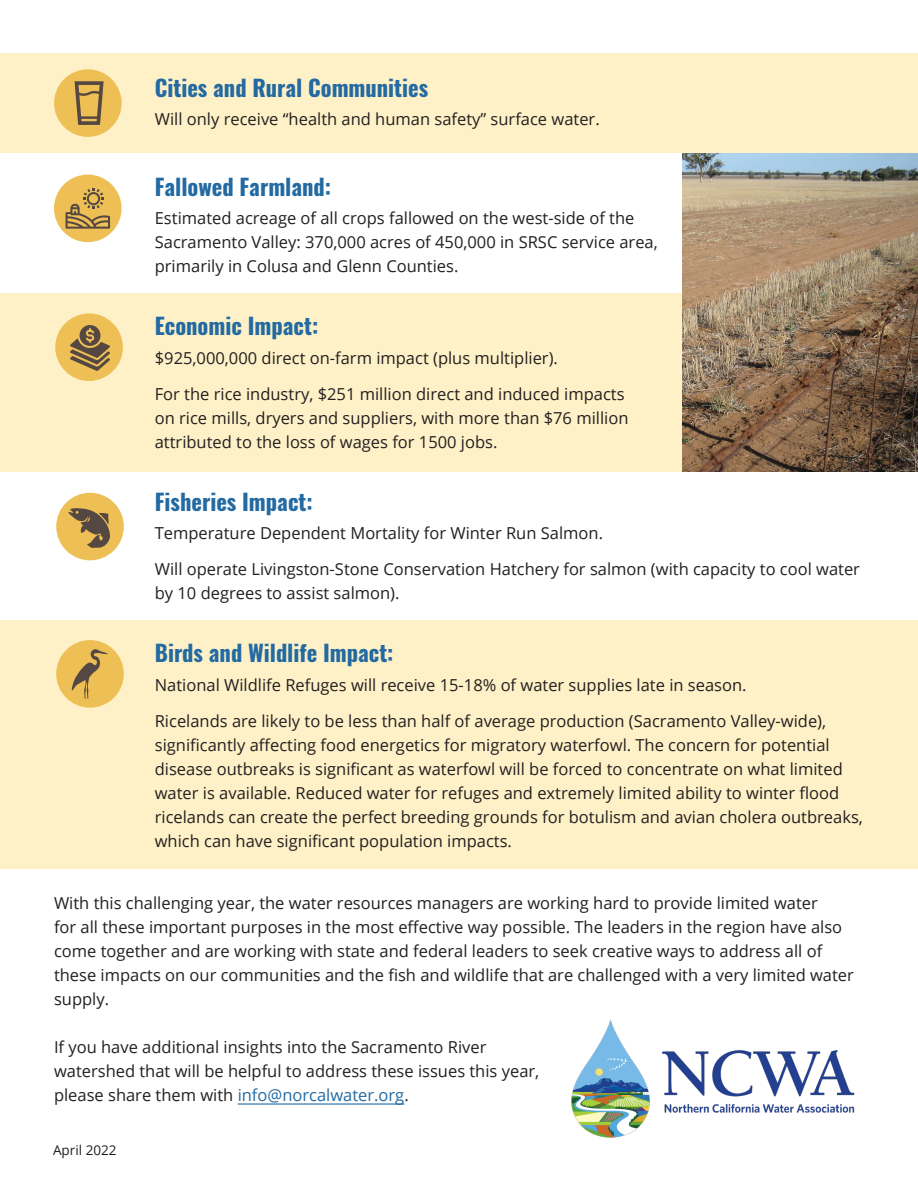
<style>
.page{position:relative;width:918px;height:1188px;background:#fff}
.page>*{position:absolute;margin:0;border:0;box-sizing:border-box;transform-origin:0 0}
.Paragraph_Style_1{font:700 22.5px "Oswald";color:#236aa2}
.t1{font:16.5px/24px "Open Sans";color:#231f20}
.t2{font:13.5px "Open Sans";color:#231f20}
.s1{color:#236aa2}
</style>
<div class="page">
<div style="left:0;top:293px;width:704px;height:179px;background:#fef1c7"></div>
<div style="left:0;top:621px;width:918px;height:248px;background:#fef1c7"></div>
<img style="left:683px;top:153px;width:235px;height:319px">
<img style="left:571px;top:1019px;width:284px;height:119px">
<hr style="left:238px;top:1103px;width:166px;height:2px;background:#236aa2">
<div style="left:0;top:53px;width:918px;height:100px;background:#fef1c7"></div>
<div style="left:54px;top:69px;width:68px;height:68px;background:#eebf55;border-radius:50%"></div>
<svg style="left:75px;top:81px;width:29px;height:44px"></svg>
<div style="left:54px;top:175px;width:68px;height:67px;background:#eebf55;border-radius:50%"></div>
<svg style="left:66px;top:188px;width:44px;height:41px"></svg>
<div style="left:55px;top:313px;width:68px;height:68px;background:#eebf55;border-radius:50%"></div>
<svg style="left:70px;top:325px;width:40px;height:46px"></svg>
<div style="left:56px;top:493px;width:68px;height:67px;background:#eebf55;border-radius:50%"></div>
<svg style="left:68px;top:508px;width:42px;height:40px"></svg>
<div style="left:56px;top:640px;width:68px;height:68px;background:#eebf55;border-radius:50%"></div>
<svg style="left:72px;top:649px;width:36px;height:50px"></svg>
<p class="Paragraph_Style_1" style="left:155px;top:72px;width:275px">Cities and Rural Communities</p>
<p class="t1" style="left:155px;top:107px;width:446px">Will only receive “health and human safety” surface water.</p>
<p class="Paragraph_Style_1" style="left:155px;top:171px;width:178px">Fallowed Farmland:</p>
<p class="t1" style="left:155px;top:206px;width:505px">Estimated acreage of all crops fallowed on the west-side of the<br>Sacramento Valley: 370,000 acres of 450,000 in SRSC service area, primarily in Colusa and Glenn Counties.</p>
<p class="Paragraph_Style_1" style="left:155px;top:310px;width:165px">Economic Impact:</p>
<p class="t1" style="left:155px;top:345px;width:405px">$925,000,000 direct on-farm impact (plus multiplier).</p>
<p class="t1" style="left:155px;top:381px;width:475px">For the rice industry, $251 million direct and induced impacts on rice mills, dryers and suppliers, with more than $76 million attributed to the loss of wages for 1500 jobs.</p>
<p class="Paragraph_Style_1" style="left:155px;top:486px;width:159px">Fisheries Impact:</p>
<p class="t1" style="left:155px;top:521px;width:450px">Temperature Dependent Mortality for Winter Run Salmon.</p>
<p class="t1" style="left:155px;top:557px;width:707px">Will operate Livingston-Stone Conservation Hatchery for salmon (with capacity to cool water by 10 degrees to assist salmon).</p>
<p class="Paragraph_Style_1" style="left:155px;top:637px;width:240px">Birds and Wildlife Impact:</p>
<p class="t1" style="left:155px;top:672px;width:593px">National Wildlife Refuges will receive 15-18% of water supplies late in season.</p>
<p class="t1" style="left:155px;top:708px;width:710px">Ricelands are likely to be less than half of average production (Sacramento Valley-wide), significantly affecting food energetics for migratory waterfowl. The concern for potential disease outbreaks is significant as waterfowl will be forced to concentrate on what limited water is available. Reduced water for refuges and extremely limited ability to winter flood ricelands can create the perfect breeding grounds for botulism and avian cholera outbreaks, which can have significant population impacts.</p>
<p class="t1" style="left:54px;top:891px;width:801px">With this challenging year, the water resources managers are working hard to provide limited water<br>for all these important purposes in the most effective way possible. The leaders in the region have also come together and are working with state and federal leaders to seek creative ways to address all of these impacts on our communities and the fish and wildlife that are challenged with a very limited water supply.</p>
<p class="t1" style="left:54px;top:1035px;width:487px">If you have additional insights into the Sacramento River watershed that will be helpful to address these issues this year, please share them with <span class="s1">info@norcalwater.org</span>.</p>
<p class="t2" style="left:53px;top:1140px;width:65px">April 2022</p>
</div>
